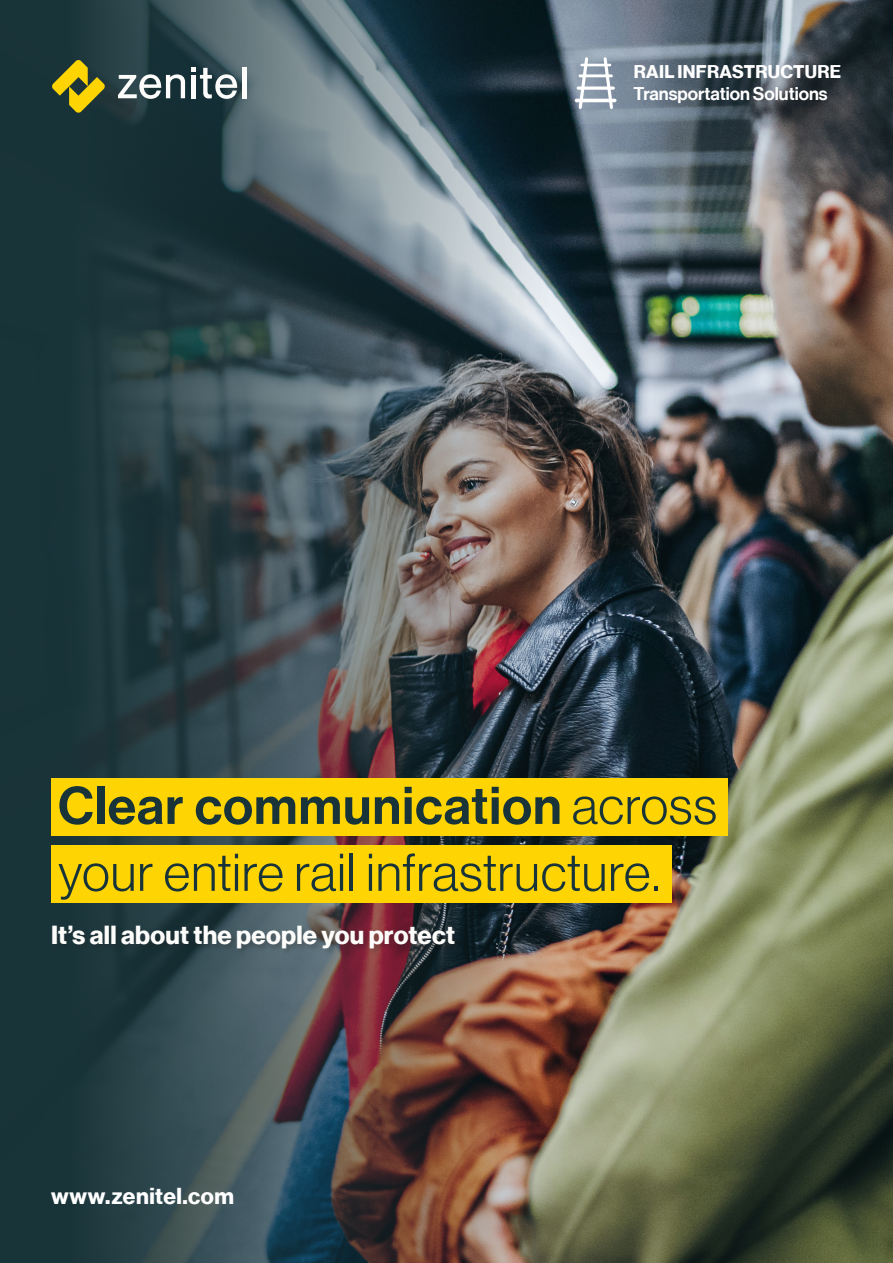
<style>
.page{position:relative;width:893px;height:1263px;background:#fff}
.page>*{position:absolute;margin:0;border:0;box-sizing:border-box;transform-origin:0 0}
.t1{font:51.9px "N Haas Grotesk DS Pro 45 Lt";letter-spacing:.005em;color:#193439}
.t2{font:51.9px "N Haas Grotesk DS Pro 65 Md";letter-spacing:.025em;color:#193439}
.t3{font:25.5px "N Haas Grotesk DS Pro 75 Bd";letter-spacing:.01em;color:#fcfcfa}
.t4{font:22.5px "N Haas Grotesk DS Pro 75 Bd";letter-spacing:.02em;color:#fff}
.t5{font:18px "N Haas Grotesk DS Pro 65 Md";color:#fff}
.t6{font:18px "N Haas Grotesk DS Pro 75 Bd";letter-spacing:.015em;color:#fff}
.s1{font-family:"N Haas Grotesk DS Pro 45 Lt"}
</style>
<div class="page">
<img style="left:0;top:0;width:893px;height:1263px">
<svg style="left:52px;top:60px;width:53px;height:53px;background:#7c7922"></svg>
<svg style="left:118px;top:74px;width:67px;height:25px"></svg>
<hr style="left:242px;top:67px;width:4px;height:31px;background:#fcfcfa">
<svg style="left:191px;top:67px;width:46px;height:32px"></svg>
<svg style="left:603px;top:57px;width:10px;height:52px"></svg>
<svg style="left:579px;top:57px;width:9px;height:52px"></svg>
<hr style="left:580px;top:64px;width:31px;height:2px;background:#fff">
<hr style="left:579px;top:74px;width:34px;height:3px;background:#fff">
<svg style="left:577px;top:86px;width:38px;height:4px"></svg>
<hr style="left:575px;top:99px;width:41px;height:3px;background:#fff;border-radius:2px">
<div style="left:51px;top:778px;width:676px;height:57px;background:#fed503"></div>
<div style="left:51px;top:925px;width:411px;height:31px;background:#231f20;opacity:.3"></div>
<div style="left:51px;top:845px;width:621px;height:57px;background:#fed503"></div>
<p class="t6" style="left:634px;top:61px;width:209px">RAIL INFRASTRUCTURE</p>
<p class="t5" style="left:634px;top:83px;width:196px">Transportation Solutions</p>
<h1 class="t2" style="left:58px;top:776px;width:660px">Clear communication <span class="s1">across</span></h1>
<h1 class="t1" style="left:58px;top:843px;width:603px">your entire rail infrastructure.</h1>
<p class="t3" style="left:51px;top:920px;width:406px">It’s all about the people you protect</p>
<p class="t4" style="left:51px;top:1183px;width:185px">www.zenitel.com</p>
</div>
